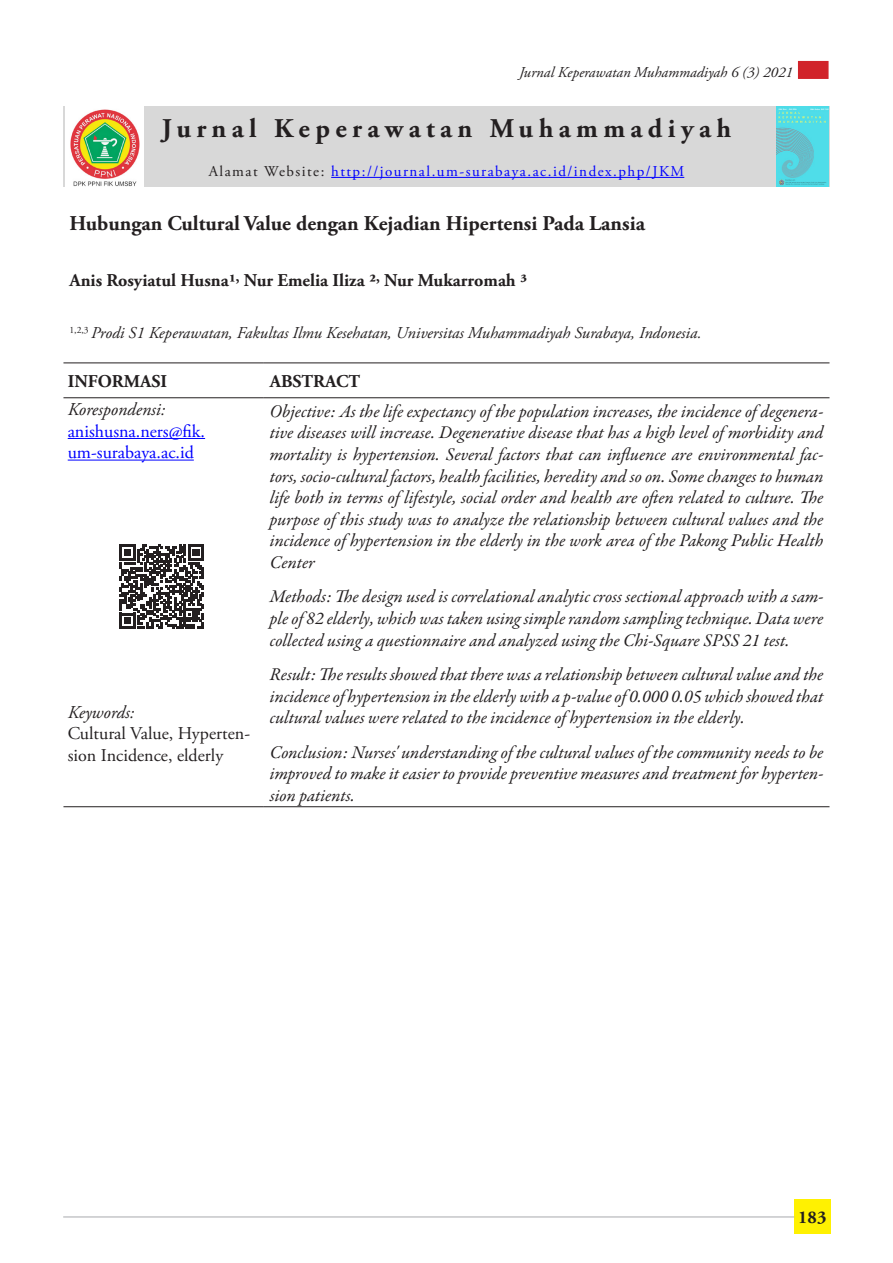
<style>
.page{position:relative;width:893px;height:1263px;background:#fff}
.page>*{position:absolute;margin:0;border:0;box-sizing:border-box;transform-origin:0 0}
.t1{font:700 27px "Adobe Garamond Pro";letter-spacing:.2em;color:#231f20}
.t2{font:700 21px "Adobe Garamond Pro";color:#231f20}
.t3{font:italic 18px/21.6px "Garamond Premr Pro";letter-spacing:-.005em;color:#231f20;text-align:justify}
.t4{font:700 18px "Adobe Garamond Pro";color:#231f20}
.t5{font:18px/21.6px "Adobe Garamond Pro";color:#231f20}
.t6{font:18px/21.6px "Adobe Garamond Pro";color:#00f}
.t7{font:italic 18px "Adobe Garamond Pro";color:#231f20}
.t8{font:italic 16.5px "Adobe Garamond Pro";color:#231f20}
.t9{font:15px "Adobe Garamond Pro";letter-spacing:.1em;color:#00f}
.t10{font:italic 15px "Adobe Garamond Pro";color:#231f20}
.s1{color:#231f20}
</style>
<div class="page">
<div style="left:794px;top:1199px;width:36px;height:34px;background:#fff101"></div>
<div style="left:798px;top:61px;width:30px;height:18px;background:#d1232a"></div>
<hr style="left:63px;top:1216px;width:731px;height:1px;background:#a8a9ad">
<div style="left:63px;top:106px;width:766px;height:81px;background:#d8d8d8"></div>
<hr style="left:63px;top:806px;width:201px;height:1px;background:#231f20">
<hr style="left:264px;top:806px;width:565px;height:1px;background:#231f20">
<hr style="left:63px;top:362px;width:201px;height:1px;background:#231f20">
<hr style="left:264px;top:362px;width:565px;height:1px;background:#231f20">
<hr style="left:63px;top:397px;width:201px;height:1px;background:#231f20">
<hr style="left:264px;top:397px;width:565px;height:1px;background:#231f20">
<hr style="left:331px;top:177px;width:353px;height:1px;background:#00f">
<hr style="left:68px;top:438px;width:137px;height:1px;background:#00f">
<hr style="left:68px;top:460px;width:126px;height:1px;background:#00f">
<img style="left:776px;top:106px;width:52px;height:81px">
<img style="left:65px;top:106px;width:78px;height:81px">
<svg style="left:119px;top:544px;width:85px;height:85px"></svg>
<p class="t10" style="left:519px;top:63px;width:276px">Jurnal Keperawatan Muhammadiyah 6 (3) 2021</p>
<p class="t1" style="left:162px;top:113px;width:571px">Jurnal Keperawatan Muhammadiyah</p>
<p class="t9" style="left:209px;top:162px;width:477px"><span class="s1">Alamat Website:</span> http://journal.um-surabaya.ac.id/index.php/JKM</p>
<p class="t2" style="left:69px;top:211px;width:577px">Hubungan Cultural Value dengan Kejadian Hipertensi Pada Lansia</p>
<p class="t4" style="left:69px;top:270px;width:459px">Anis Rosyiatul Husna¹, Nur Emelia Iliza ², Nur Mukarromah ³</p>
<p class="t8" style="left:69px;top:323px;width:633px"><sup>1,2,3</sup> Prodi S1 Keperawatan, Fakultas Ilmu Kesehatan, Universitas Muhammadiyah Surabaya, Indonesia.</p>
<p class="t4" style="left:68px;top:371px;width:101px">INFORMASI</p>
<p class="t4" style="left:270px;top:371px;width:92px">ABSTRACT</p>
<p class="t7" style="left:68px;top:399px;width:99px">Korespondensi:</p>
<p class="t6" style="left:68px;top:421px;width:139px">anishusna.ners@fik. um-surabaya.ac.id</p>
<p class="t3" style="left:270px;top:401px;width:555px">Objective: As the life expectancy of the population increases, the incidence of degenera&shy;tive diseases will increase. Degenerative disease that has a high level of morbidity and mortality is hypertension. Several factors that can influence are environmental fac&shy;tors, socio-cultural factors, health facilities, heredity and so on. Some changes to human life both in terms of lifestyle, social order and health are often related to culture. The purpose of this study was to analyze the relationship between cultural values and the incidence of hypertension in the elderly in the work area of the Pakong Public Health Center</p>
<p class="t3" style="left:270px;top:587px;width:555px">Methods: The design used is correlational analytic cross sectional approach with a sam&shy;ple of 82 elderly, which was taken using simple random sampling technique. Data were collected using a questionnaire and analyzed using the Chi-Square SPSS 21 test.</p>
<p class="t3" style="left:270px;top:664px;width:555px">Result: The results showed that there was a relationship between cultural value and the incidence of hypertension in the elderly with a p-value of 0.000 0.05 which showed that cultural values were related to the incidence of hypertension in the elderly.</p>
<p class="t3" style="left:270px;top:742px;width:555px">Conclusion: Nurses' understanding of the cultural values of the community needs to be improved to make it easier to provide preventive measures and treatment for hyperten&shy;sion patients.</p>
<p class="t7" style="left:68px;top:701px;width:68px">Keywords:</p>
<p class="t5" style="left:68px;top:723px;width:184px">Cultural Value, Hyperten&shy;sion Incidence, elderly</p>
<p class="t4" style="left:798px;top:1206px;width:30px">183</p>
</div>
